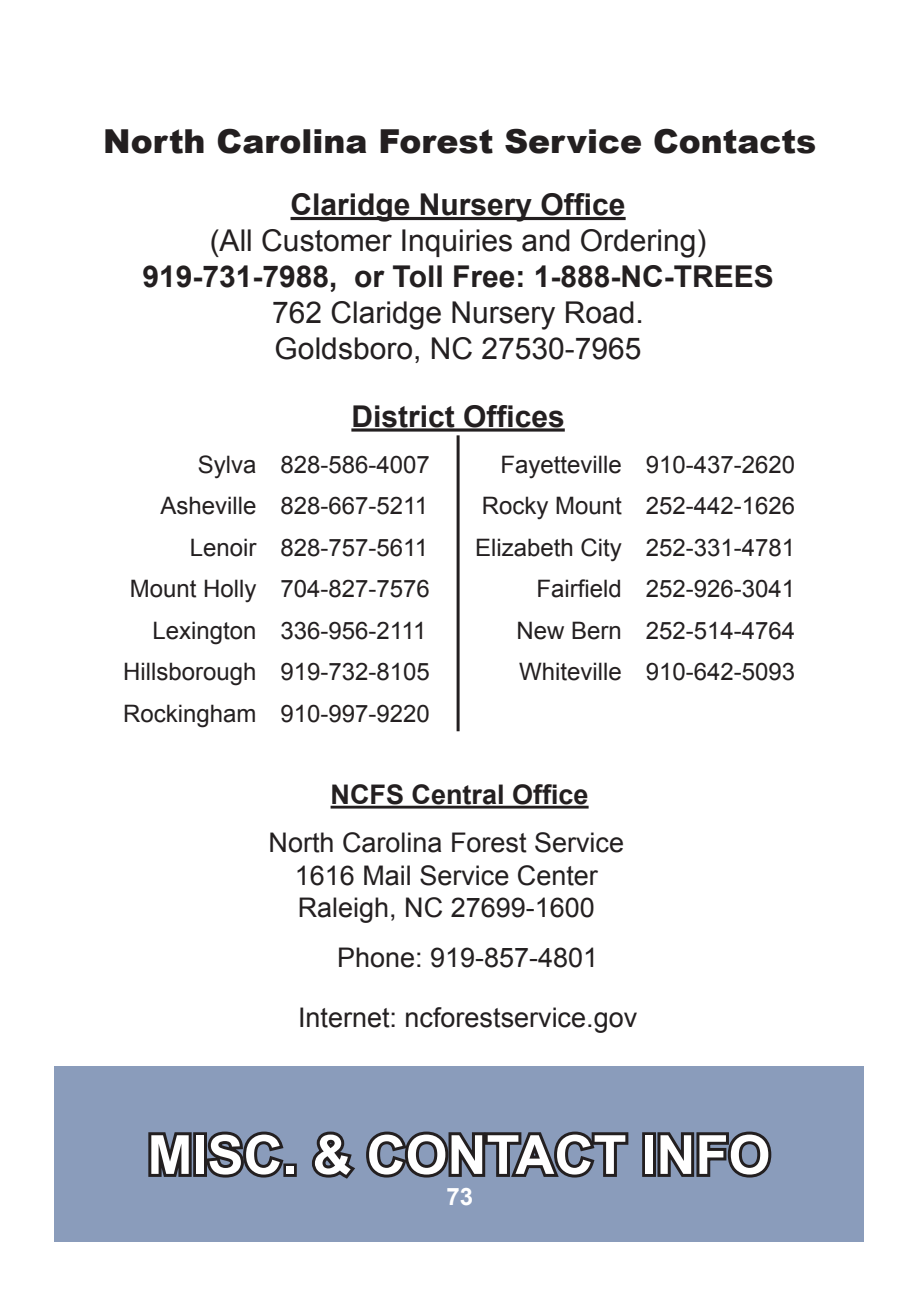
<style>
.page{position:relative;width:918px;height:1296px;background:#fff}
.page>*{position:absolute;margin:0;border:0;box-sizing:border-box;transform-origin:0 0}
.t1{font:700 54px "Arial";color:#fff}
.t2{font:900 33px "Arial";color:#231f20}
.t3{font:30px "Arial";color:#231f20}
.t4{font:700 30px "Arial";color:#231f20}
.t5{font:27px "Arial";color:#231f20}
.t6{font:700 27px "Arial";color:#231f20}
.t7{font:24px "Arial";color:#231f20}
.t8{font:700 24px "Arial";color:#fff}
</style>
<div class="page">
<div style="left:54px;top:1066px;width:810px;height:176px;background:#8a9cbb"></div>
<svg style="left:148px;top:1132px;width:44px;height:45px;background:#333238"></svg>
<div style="left:193px;top:1132px;width:14px;height:45px;border:6px solid #231f20"></div>
<svg style="left:203px;top:1131px;width:81px;height:47px"></svg>
<div style="left:283px;top:1163px;width:14px;height:14px;border:6px solid #231f20"></div>
<svg style="left:311px;top:1131px;width:318px;height:48px"></svg>
<div style="left:642px;top:1132px;width:14px;height:45px;border:6px solid #231f20"></div>
<svg style="left:654px;top:1131px;width:118px;height:47px"></svg>
<hr style="left:291px;top:217px;width:335px;height:3px;background:#231f20">
<svg style="left:351px;top:428px;width:214px;height:4px"></svg>
<hr style="left:457px;top:435px;width:3px;height:296px;background:#231f20">
<hr style="left:331px;top:806px;width:258px;height:3px;background:#231f20">
<p class="t2" style="left:103px;top:117px;width:714px">North Carolina Forest Service Contacts</p>
<p class="t4" style="left:291px;top:185px;width:337px">Claridge Nursery Office</p>
<p class="t3" style="left:210px;top:221px;width:498px">(All Customer Inquiries and Ordering)</p>
<p class="t4" style="left:142px;top:257px;width:633px">919-731-7988, or Toll Free: 1-888-NC-TREES</p>
<p class="t3" style="left:272px;top:293px;width:373px">762 Claridge Nursery Road.</p>
<p class="t3" style="left:275px;top:329px;width:368px">Goldsboro, NC 27530-7965</p>
<p class="t4" style="left:351px;top:396px;width:215px">District Offices</p>
<p class="t7" style="left:198px;top:449px;width:60px">Sylva</p>
<p class="t7" style="left:280px;top:449px;width:151px">828-586-4007</p>
<p class="t7" style="left:160px;top:490px;width:98px">Asheville</p>
<p class="t7" style="left:280px;top:490px;width:149px">828-667-5211</p>
<p class="t7" style="left:190px;top:532px;width:68px">Lenoir</p>
<p class="t7" style="left:280px;top:532px;width:149px">828-757-5611</p>
<p class="t7" style="left:130px;top:573px;width:128px">Mount Holly</p>
<p class="t7" style="left:280px;top:573px;width:151px">704-827-7576</p>
<p class="t7" style="left:152px;top:615px;width:106px">Lexington</p>
<p class="t7" style="left:280px;top:615px;width:147px">336-956-2111</p>
<p class="t7" style="left:123px;top:656px;width:135px">Hillsborough</p>
<p class="t7" style="left:280px;top:656px;width:151px">919-732-8105</p>
<p class="t7" style="left:123px;top:698px;width:135px">Rockingham</p>
<p class="t7" style="left:280px;top:698px;width:151px">910-997-9220</p>
<p class="t7" style="left:501px;top:449px;width:123px">Fayetteville</p>
<p class="t7" style="left:646px;top:449px;width:151px">910-437-2620</p>
<p class="t7" style="left:482px;top:490px;width:142px">Rocky Mount</p>
<p class="t7" style="left:646px;top:490px;width:151px">252-442-1626</p>
<p class="t7" style="left:475px;top:532px;width:148px">Elizabeth City</p>
<p class="t7" style="left:646px;top:532px;width:151px">252-331-4781</p>
<p class="t7" style="left:537px;top:573px;width:87px">Fairfield</p>
<p class="t7" style="left:646px;top:573px;width:151px">252-926-3041</p>
<p class="t7" style="left:517px;top:615px;width:107px">New Bern</p>
<p class="t7" style="left:646px;top:615px;width:151px">252-514-4764</p>
<p class="t7" style="left:519px;top:656px;width:104px">Whiteville</p>
<p class="t7" style="left:646px;top:656px;width:151px">910-642-5093</p>
<p class="t6" style="left:331px;top:777px;width:260px">NCFS Central Office</p>
<p class="t5" style="left:269px;top:825px;width:357px">North Carolina Forest Service</p>
<p class="t5" style="left:295px;top:858px;width:305px">1616 Mail Service Center</p>
<p class="t5" style="left:298px;top:890px;width:299px">Raleigh, NC 27699-1600</p>
<p class="t5" style="left:337px;top:940px;width:263px">Phone: 919-857-4801</p>
<p class="t5" style="left:298px;top:1000px;width:341px">Internet: ncforestservice.gov</p>
<p class="t1" style="left:148px;top:1119px;width:624px">MISC. &amp; CONTACT INFO</p>
<p class="t8" style="left:446px;top:1180px;width:28px">73</p>
</div>
